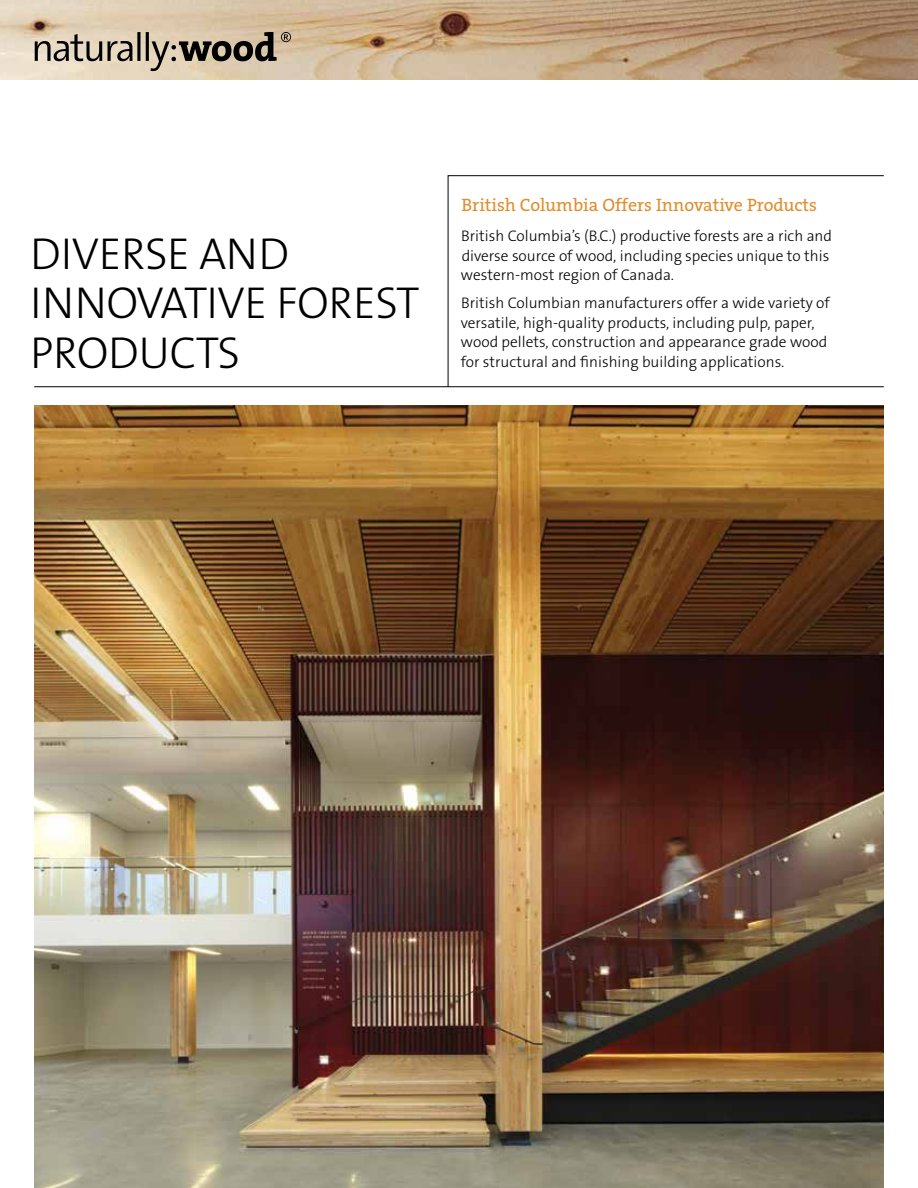
<style>
.page{position:relative;width:918px;height:1188px;background:#fff}
.page>*{position:absolute;margin:0;border:0;box-sizing:border-box;transform-origin:0 0}
.t1{font:300 45px/49.5px "The Sans B3";letter-spacing:-.01em;color:#000}
.t2{font:18px "The Serif B5 Plain";color:#e08d2b}
.t3{font:300 15.3px/19.5px "The Sans B3";color:#000}
</style>
<div class="page">
<img style="left:0;top:0;width:918px;height:79px">
<img style="left:34px;top:405px;width:850px;height:783px">
<svg style="left:35px;top:32px;width:256px;height:39px"></svg>
<svg style="left:448px;top:175px;width:436px;height:211px"></svg>
<hr style="left:34px;top:386px;width:850px;height:1px;background:#000">
<h1 class="t1" style="left:30px;top:230px;width:391px">DIVERSE AND<br>INNOVATIVE FOREST<br>PRODUCTS</h1>
<p class="t2" style="left:461px;top:195px;width:357px">British Columbia Offers Innovative Products</p>
<p class="t3" style="left:461px;top:227px;width:373px">British Columbia’s (B.C.) productive forests are a rich and diverse source of wood, including species unique to this western-most region of Canada.</p>
<p class="t3" style="left:461px;top:294px;width:371px">British Columbian manufacturers offer a wide variety of versatile, high-quality products, including pulp, paper, wood pellets, construction and appearance grade wood for structural and finishing building applications.</p>
</div>
